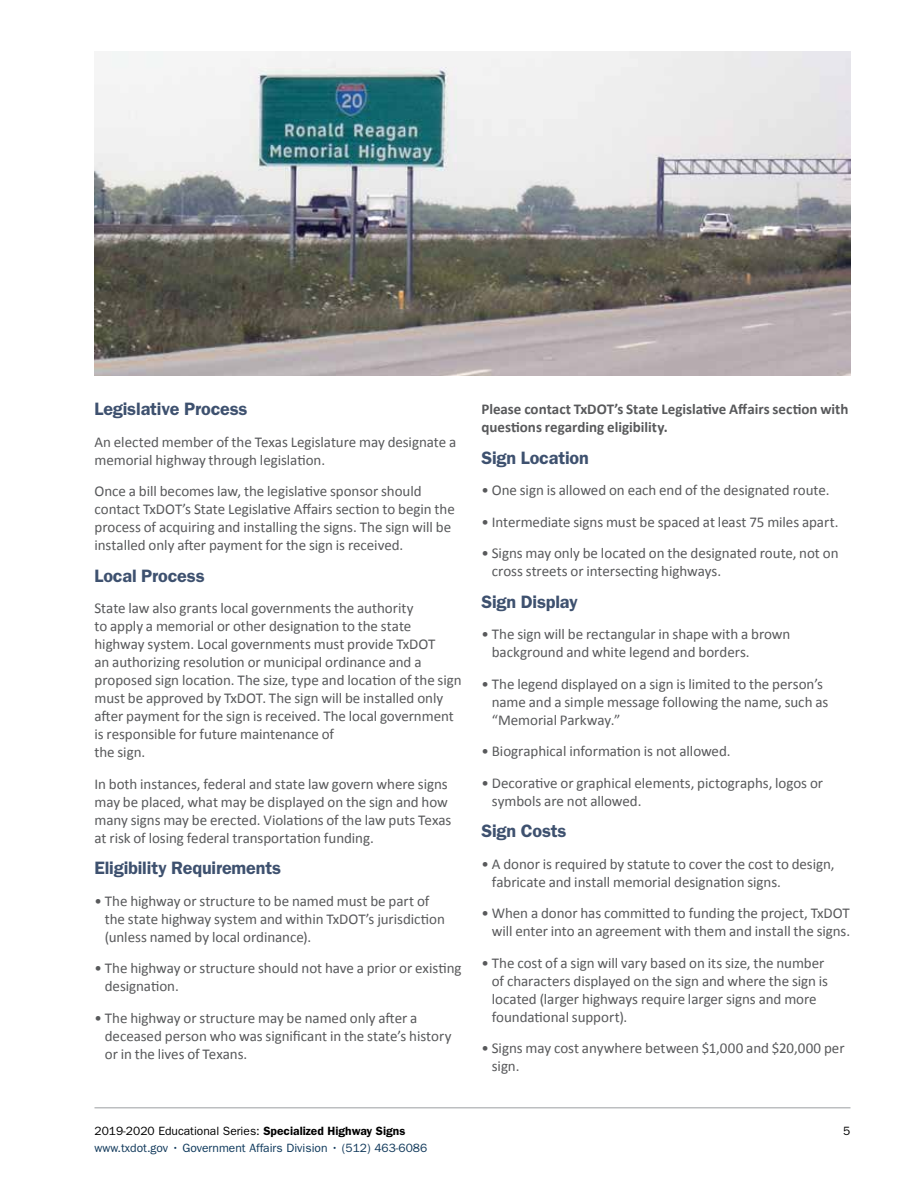
<style>
.page{position:relative;width:918px;height:1188px;background:#fff}
.page>*{position:absolute;margin:0;border:0;box-sizing:border-box;transform-origin:0 0}
.t1{font:600 18px "ITC Franklin Gothic Std";letter-spacing:-.01em;color:#3e516f}
.t2{font:15px/18px "Calibri";letter-spacing:-.005em;color:#58595b}
.t3{font:700 15px/18px "Calibri";color:#58595b}
.t4{font:12px "ITC Franklin Gothic Std";color:#10385a}
.t5{font:12px "ITC Franklin Gothic Std";color:#000}
.s1{font-weight:600}
.s2{color:#0d385b}
</style>
<div class="page">
<hr style="left:94px;top:1107px;width:756px;height:1px;background:#bcbec0">
<img style="left:94px;top:52px;width:756px;height:324px">
<p class="t1" style="left:94px;top:398px;width:155px">Legislative Process</p>
<p class="t2" style="left:94px;top:433px;width:363px">An elected member of the Texas Legislature may designate a memorial highway through legislation.</p>
<p class="t2" style="left:94px;top:482px;width:362px">Once a bill becomes law, the legislative sponsor should contact TxDOT’s State Legislative Affairs section to begin the process of acquiring and installing the signs. The sign will be installed only after payment for the sign is received.</p>
<p class="t1" style="left:94px;top:565px;width:112px">Local Process</p>
<p class="t2" style="left:94px;top:599px;width:369px">State law also grants local governments the authority<br>to apply a memorial or other designation to the state highway system. Local governments must provide TxDOT<br>an authorizing resolution or municipal ordinance and a proposed sign location. The size, type and location of the sign must be approved by TxDOT. The sign will be installed only after payment for the sign is received. The local government is responsible for future maintenance of<br>the sign.</p>
<p class="t2" style="left:94px;top:775px;width:358px">In both instances, federal and state law govern where signs may be placed, what may be displayed on the sign and how many signs may be erected. Violations of the law puts Texas at risk of losing federal transportation funding.</p>
<p class="t1" style="left:94px;top:857px;width:188px">Eligibility Requirements</p>
<p class="t2" style="left:105px;top:892px;width:342px;text-indent:-10px">• The highway or structure to be named must be part of the state highway system and within TxDOT’s jurisdiction (unless named by local ordinance).</p>
<p class="t2" style="left:105px;top:959px;width:358px;text-indent:-10px">• The highway or structure should not have a prior or existing designation.</p>
<p class="t2" style="left:105px;top:1009px;width:348px;text-indent:-10px">• The highway or structure may be named only after a deceased person who was significant in the state’s history or in the lives of Texans.</p>
<p class="t3" style="left:482px;top:400px;width:369px">Please contact TxDOT’s State Legislative Affairs section with questions regarding eligibility.</p>
<p class="t1" style="left:482px;top:447px;width:109px">Sign Location</p>
<p class="t2" style="left:482px;top:481px;width:349px">• One sign is allowed on each end of the designated route.</p>
<p class="t2" style="left:482px;top:513px;width:358px">• Intermediate signs must be spaced at least 75 miles apart.</p>
<p class="t2" style="left:492px;top:544px;width:348px;text-indent:-10px">• Signs may only be located on the designated route, not on cross streets or intersecting highways.</p>
<p class="t1" style="left:482px;top:591px;width:98px">Sign Display</p>
<p class="t2" style="left:492px;top:625px;width:300px;text-indent:-10px">• The sign will be rectangular in shape with a brown background and white legend and borders.</p>
<p class="t2" style="left:492px;top:675px;width:338px;text-indent:-10px">• The legend displayed on a sign is limited to the person’s name and a simple message following the name, such as “Memorial Parkway.”</p>
<p class="t2" style="left:482px;top:742px;width:251px">• Biographical information is not allowed.</p>
<p class="t2" style="left:492px;top:774px;width:333px;text-indent:-10px">• Decorative or graphical elements, pictographs, logos or symbols are not allowed.</p>
<p class="t1" style="left:482px;top:820px;width:87px">Sign Costs</p>
<p class="t2" style="left:492px;top:855px;width:344px;text-indent:-10px">• A donor is required by statute to cover the cost to design, fabricate and install memorial designation signs.</p>
<p class="t2" style="left:482px;top:904px;width:370px;text-align:right">• When a donor has committed to funding the project, TxDOT will enter into an agreement with them and install the signs.</p>
<p class="t2" style="left:492px;top:954px;width:338px;text-indent:-10px">• The cost of a sign will vary based on its size, the number of characters displayed on the sign and where the sign is located (larger highways require larger signs and more foundational support).</p>
<p class="t2" style="left:492px;top:1039px;width:354px;text-indent:-10px">• Signs may cost anywhere between $1,000 and $20,000 per sign.</p>
<p class="t5" style="left:94px;top:1125px;width:312px">2019-2020 Educational Series: <span class="s1">Specialized Highway Signs</span></p>
<p class="t5" style="left:843px;top:1125px;width:9px">5</p>
<p class="t4" style="left:94px;top:1141px;width:334px">www.txdot.gov • <span class="s2">Government Affairs Division</span> • (512) 463-6086</p>
</div>
